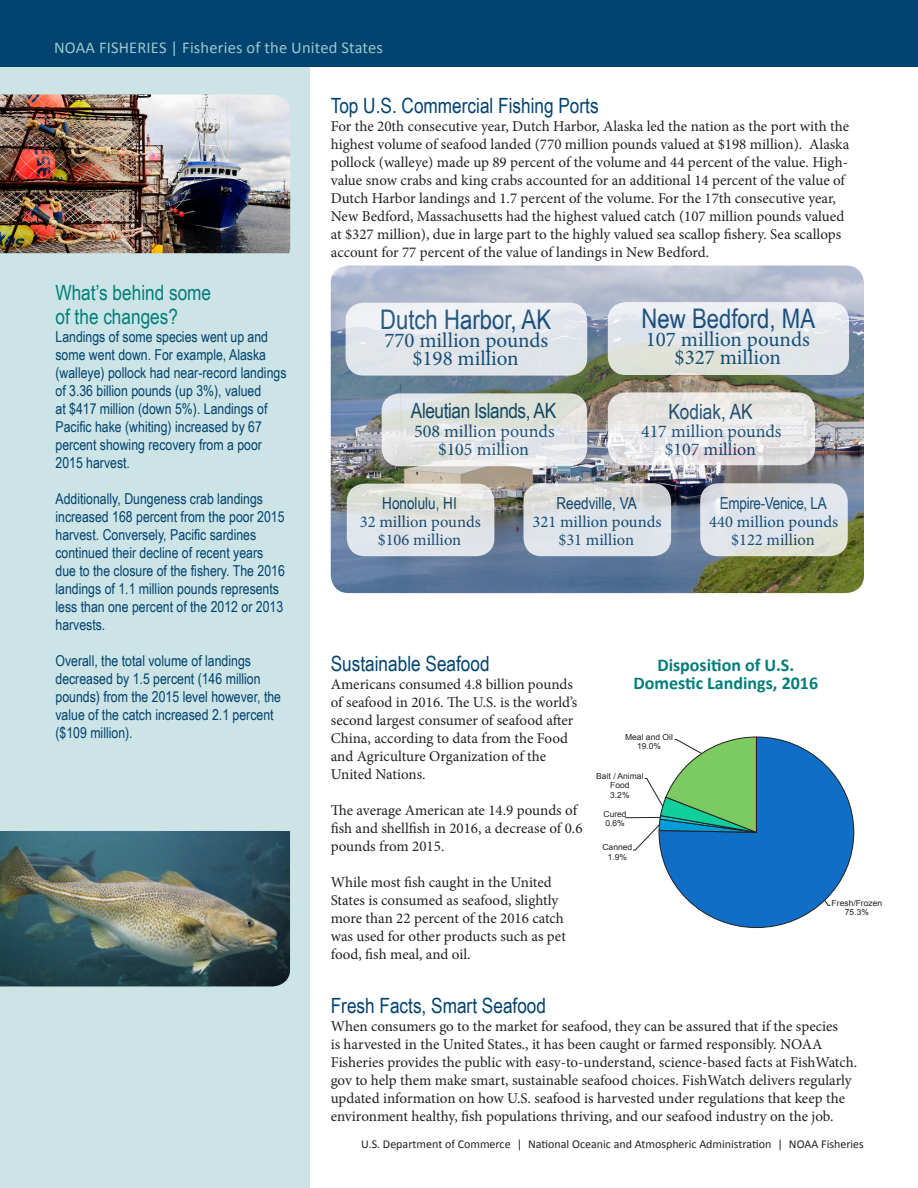
<style>
.page{position:relative;width:918px;height:1188px;background:#fff}
.page>*{position:absolute;margin:0;border:0;box-sizing:border-box;transform-origin:0 0}
.t1{font:27px "Arial Narrow";color:#004270}
.Subhead_-_1_line_onl{font:21px "Arial Narrow";color:#004270}
.t2{font:21px/18px "Minion Pro";color:#004270;text-align:center}
.Sidebar_subhead{font:21px "Arial Narrow";color:#007e7a}
.Subhead_-_1_line_onl-2{font:21px "Arial Narrow";letter-spacing:-.02em;color:#004270}
.t3{font:18px/18px "Minion Pro";color:#004270;text-align:center}
.Text__no_space_after{font:700 18px "Calibri";color:#007e7a}
.t4{font:16.5px/18px "Minion Pro";color:#004270;text-align:center}
.t5{font:16.5px "Calibri";letter-spacing:.01em;color:#9ac9c9}
.t6{font:16.5px "Arial Narrow";color:#004270}
.t7{font:16.5px "Arial Narrow";letter-spacing:-.02em;color:#004270}
.Text{font:15px/18px "Minion Pro";color:#231f20}
.Sidebar_text{font:15px/18px "Arial Narrow";color:#004270}
.Text__no_space_after-2{font:15px/18px "Minion Pro";color:#231f20}
.t8{font:12px "Calibri";color:#231f20}
.t9{font:8.4px/9.6px "Arial";letter-spacing:-.005em;color:#231f20;text-align:center}
</style>
<div class="page">
<div style="left:0;top:0;width:310px;height:1188px;background:#cce4e5"></div>
<div style="left:0;top:0;width:918px;height:68px;background:#004270"></div>
<img style="left:331px;top:266px;width:533px;height:327px">
<div style="left:346px;top:303px;width:241px;height:73px;background:linear-gradient(to right,#e7ebef,#e2e6eb);border-radius:18px"></div>
<div style="left:608px;top:302px;width:241px;height:73px;background:linear-gradient(to bottom,#ebedf6,#dbe0db);border-radius:18px"></div>
<svg style="left:382px;top:393px;width:205px;height:73px;background:#e1e4e1"></svg>
<svg style="left:608px;top:392px;width:207px;height:73px;background:#e7e5e5"></svg>
<svg style="left:524px;top:483px;width:147px;height:73px;background:#dde0e4"></svg>
<svg style="left:347px;top:484px;width:147px;height:72px;background:#e0e3e3"></svg>
<svg style="left:700px;top:483px;width:148px;height:73px;background:#dfe2e4"></svg>
<svg style="left:625px;top:737px;width:229px;height:191px"></svg>
<img style="left:0;top:94px;width:290px;height:159px">
<img style="left:0;top:831px;width:290px;height:155px">
<p class="t5" style="left:54px;top:37px;width:330px">NOAA FISHERIES | Fisheries of the United States</p>
<p class="Sidebar_subhead" style="left:55px;top:277px;width:157px">What’s behind some</p>
<p class="Sidebar_subhead" style="left:55px;top:301px;width:124px">of the changes?</p>
<p class="Sidebar_text" style="left:55px;top:327px;width:233px">Landings of some species went up and some went down. For example, Alaska (walleye) pollock had near-record landings of 3.36 billion pounds (up 3%), valued<br>at $417 million (down 5%). Landings of Pacific hake (whiting) increased by 67 percent showing recovery from a poor 2015 harvest.</p>
<p class="Sidebar_text" style="left:55px;top:489px;width:231px">Additionally, Dungeness crab landings increased 168 percent from the poor 2015 harvest. Conversely, Pacific sardines continued their decline of recent years due to the closure of the fishery. The 2016 landings of 1.1 million pounds represents less than one percent of the 2012 or 2013 harvests.</p>
<p class="Sidebar_text" style="left:55px;top:651px;width:227px">Overall, the total volume of landings decreased by 1.5 percent (146 million pounds) from the 2015 level however, the value of the catch increased 2.1 percent ($109 million).</p>
<p class="Subhead_-_1_line_onl" style="left:331px;top:90px;width:269px">Top U.S. Commercial Fishing Ports</p>
<p class="Text" style="left:331px;top:117px;width:520px">For the 20th consecutive year, Dutch Harbor, Alaska led the nation as the port with the highest volume of seafood landed (770 million pounds valued at $198 million). Alaska pollock (walleye) made up 89 percent of the volume and 44 percent of the value. High&shy;value snow crabs and king crabs accounted for an additional 14 percent of the value of Dutch Harbor landings and 1.7 percent of the volume. For the 17th consecutive year, New Bedford, Massachusetts had the highest valued catch (107 million pounds valued at $327 million), due in large part to the highly valued sea scallop fishery. Sea scallops account for 77 percent of the value of landings in New Bedford.</p>
<h1 class="t1" style="left:380px;top:299px;width:173px">Dutch Harbor, AK</h1>
<h2 class="t2" style="left:384px;top:331px;width:165px">770 million pounds $198 million</h2>
<h2 class="Subhead_-_1_line_onl-2" style="left:411px;top:396px;width:147px">Aleutian Islands, AK</h2>
<p class="t3" style="left:414px;top:422px;width:142px">508 million pounds $105 million</p>
<h1 class="t1" style="left:642px;top:299px;width:175px">New Bedford, MA</h1>
<h2 class="t2" style="left:646px;top:331px;width:165px">107 million pounds $327 million</h2>
<h2 class="Subhead_-_1_line_onl" style="left:668px;top:396px;width:86px">Kodiak, AK</h2>
<p class="t3" style="left:641px;top:422px;width:142px">417 million pounds $107 million</p>
<p class="t6" style="left:382px;top:491px;width:76px">Honolulu, HI</p>
<p class="t4" style="left:360px;top:512px;width:122px">32 million pounds $106 million</p>
<p class="t6" style="left:557px;top:491px;width:82px">Reedville, VA</p>
<p class="t4" style="left:533px;top:512px;width:130px">321 million pounds $31 million</p>
<p class="t7" style="left:720px;top:491px;width:108px">Empire-Venice, LA</p>
<p class="t4" style="left:709px;top:512px;width:130px">440 million pounds $122 million</p>
<p class="Subhead_-_1_line_onl" style="left:331px;top:648px;width:160px">Sustainable Seafood</p>
<p class="Text__no_space_after-2" style="left:331px;top:675px;width:248px">Americans consumed 4.8 billion pounds of seafood in 2016. The U.S. is the world’s second largest consumer of seafood after China, according to data from the Food and Agriculture Organization of the United Nations.</p>
<p class="Text__no_space_after-2" style="left:331px;top:801px;width:253px">The average American ate 14.9 pounds of fish and shellfish in 2016, a decrease of 0.6 pounds from 2015.</p>
<p class="Text__no_space_after-2" style="left:331px;top:873px;width:237px">While most fish caught in the United States is consumed as seafood, slightly more than 22 percent of the 2016 catch was used for other products such as pet food, fish meal, and oil.</p>
<p class="Subhead_-_1_line_onl" style="left:331px;top:990px;width:217px">Fresh Facts, Smart Seafood</p>
<p class="Text" style="left:331px;top:1017px;width:528px">When consumers go to the market for seafood, they can be assured that if the species<br>is harvested in the United States., it has been caught or farmed responsibly. NOAA Fisheries provides the public with easy-to-understand, science-based facts at FishWatch. gov to help them make smart, sustainable seafood choices. FishWatch delivers regularly updated information on how U.S. seafood is harvested under regulations that keep the environment healthy, fish populations thriving, and our seafood industry on the job.</p>
<p class="Text__no_space_after" style="left:657px;top:653px;width:138px">Disposition of U.S.</p>
<p class="Text__no_space_after" style="left:633px;top:671px;width:186px">Domestic Landings, 2016</p>
<p class="t9" style="left:625px;top:732px;width:49px">Meal and Oil<br>19.0%</p>
<p class="t9" style="left:596px;top:771px;width:49px">Bait / Animal<br>Food<br>3.2%</p>
<p class="t9" style="left:604px;top:809px;width:25px;text-align:left">Cured<br>0.6%</p>
<p class="t9" style="left:603px;top:843px;width:31px">Canned<br>1.9%</p>
<p class="t9" style="left:832px;top:898px;width:52px">Fresh/Frozen<br>75.3%</p>
<p class="t8" style="left:361px;top:1136px;width:504px">U.S. Department of Commerce | National Oceanic and Atmospheric Administration | NOAA Fisheries</p>
</div>
